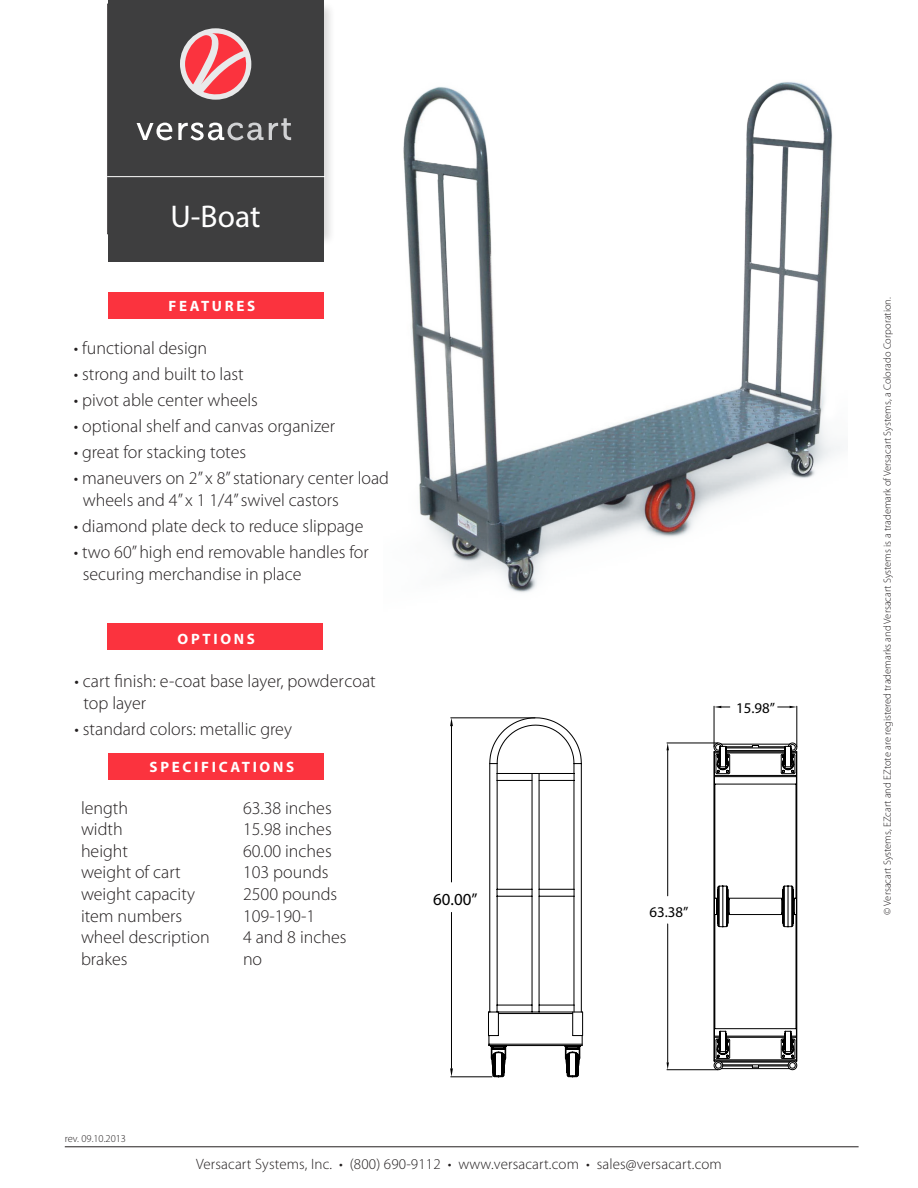
<style>
.page{position:relative;width:918px;height:1188px;background:#fff}
.page>*{position:absolute;margin:0;border:0;box-sizing:border-box;transform-origin:0 0}
.t1{font:31.5px "Myriad Pro";color:#fff}
.t2{font:300 18px/21.6px "Myriad Pro";color:#231f20}
.t3{font:16.95px "Myriad Pro";color:#000}
.t4{font:300 15px "Myriad Pro";letter-spacing:.01em;color:#231f20}
.t5{font:700 15px "Myriad Pro";letter-spacing:.18em;color:#fff}
.t6{font:14.85px "Myriad Pro";color:#000}
.t7{font:300 10.5px "Myriad Pro";color:#231f20}
</style>
<div class="page">
<div style="left:105px;top:1px;width:231px;height:245px;background:#231f20;opacity:.17"></div>
<div style="left:108px;top:0;width:216px;height:262px;background:#3e3e3f"></div>
<svg style="left:178px;top:118px;width:113px;height:22px"></svg>
<svg style="left:137px;top:123px;width:35px;height:17px"></svg>
<hr style="left:107px;top:176px;width:218px;height:1px;background:#fff">
<svg style="left:180px;top:28px;width:71px;height:72px"></svg>
<div style="left:108px;top:292px;width:216px;height:28px;background:#fb333e"></div>
<img style="left:403px;top:82px;width:438px;height:511px">
<hr style="left:65px;top:1147px;width:794px;height:1px;background:#231f20">
<div style="left:107px;top:623px;width:216px;height:27px;background:#fb333e"></div>
<div style="left:108px;top:753px;width:216px;height:27px;background:#fb333e"></div>
<svg style="left:450px;top:717px;width:134px;height:361px"></svg>
<hr style="left:451px;top:717px;width:84px;height:1px;background:#000">
<hr style="left:451px;top:1076px;width:41px;height:1px;background:#000">
<hr style="left:451px;top:726px;width:1px;height:156px;background:#000">
<hr style="left:451px;top:912px;width:1px;height:156px;background:#000">
<svg style="left:450px;top:718px;width:3px;height:8px"></svg>
<svg style="left:450px;top:1068px;width:3px;height:9px"></svg>
<svg style="left:666px;top:705px;width:132px;height:366px"></svg>
<h1 class="t1" style="left:171px;top:197px;width:92px">U-Boat</h1>
<p class="t5" style="left:168px;top:296px;width:88px">FEATURES</p>
<p class="t2" style="left:74px;top:337px;width:135px">• functional design</p>
<p class="t2" style="left:74px;top:363px;width:172px">• strong and built to last</p>
<p class="t2" style="left:74px;top:389px;width:186px">• pivot able center wheels</p>
<p class="t2" style="left:74px;top:416px;width:263px">• optional shelf and canvas organizer</p>
<p class="t2" style="left:74px;top:442px;width:174px">• great for stacking totes</p>
<p class="t2" style="left:83px;top:468px;width:308px;text-indent:-9px">• maneuvers on 2” x 8” stationary center load wheels and 4” x 1 1/4” swivel castors</p>
<p class="t2" style="left:74px;top:515px;width:291px">• diamond plate deck to reduce slippage</p>
<p class="t2" style="left:83px;top:542px;width:288px;text-indent:-9px">• two 60” high end removable handles for securing merchandise in place</p>
<p class="t5" style="left:178px;top:629px;width:79px">OPTIONS</p>
<p class="t2" style="left:84px;top:671px;width:294px;text-indent:-9px">• cart finish: e-coat base layer, powdercoat top layer</p>
<p class="t2" style="left:75px;top:719px;width:219px">• standard colors: metallic grey</p>
<p class="t5" style="left:150px;top:757px;width:146px">SPECIFICATIONS</p>
<p class="t2" style="left:81px;top:797px;width:49px">length</p>
<p class="t2" style="left:243px;top:797px;width:90px">63.38 inches</p>
<p class="t2" style="left:81px;top:819px;width:43px">width</p>
<p class="t2" style="left:243px;top:819px;width:90px">15.98 inches</p>
<p class="t2" style="left:81px;top:840px;width:49px">height</p>
<p class="t2" style="left:243px;top:840px;width:90px">60.00 inches</p>
<p class="t2" style="left:81px;top:862px;width:101px">weight of cart</p>
<p class="t2" style="left:243px;top:862px;width:87px">103 pounds</p>
<p class="t2" style="left:81px;top:884px;width:116px">weight capacity</p>
<p class="t2" style="left:243px;top:884px;width:96px">2500 pounds</p>
<p class="t2" style="left:81px;top:905px;width:103px">item numbers</p>
<p class="t2" style="left:243px;top:905px;width:74px">109-190-1</p>
<p class="t2" style="left:81px;top:927px;width:130px">wheel description</p>
<p class="t2" style="left:243px;top:927px;width:105px">4 and 8 inches</p>
<p class="t2" style="left:81px;top:948px;width:48px">brakes</p>
<p class="t2" style="left:243px;top:948px;width:21px">no</p>
<p class="t3" style="left:433px;top:889px;width:46px">60.00”</p>
<p class="t6" style="left:736px;top:698px;width:40px">15.98”</p>
<p class="t6" style="left:649px;top:902px;width:40px">63.38”</p>
<p class="t7" style="left:65px;top:1133px;width:63px">rev. 09.10.2013</p>
<p class="t4" style="left:196px;top:1155px;width:527px">Versacart Systems, Inc. • (800) 690-9112 • www.versacart.com • sales@versacart.com</p>
<p class="t7" style="left:882px;top:915px;width:619px;rotate:-90deg">© Versacart Systems, EZcart and EZtote are registered trademarks and Versacart Systems is a trademark of Versacart Systems, a Colorado Corporation.</p>
</div>
